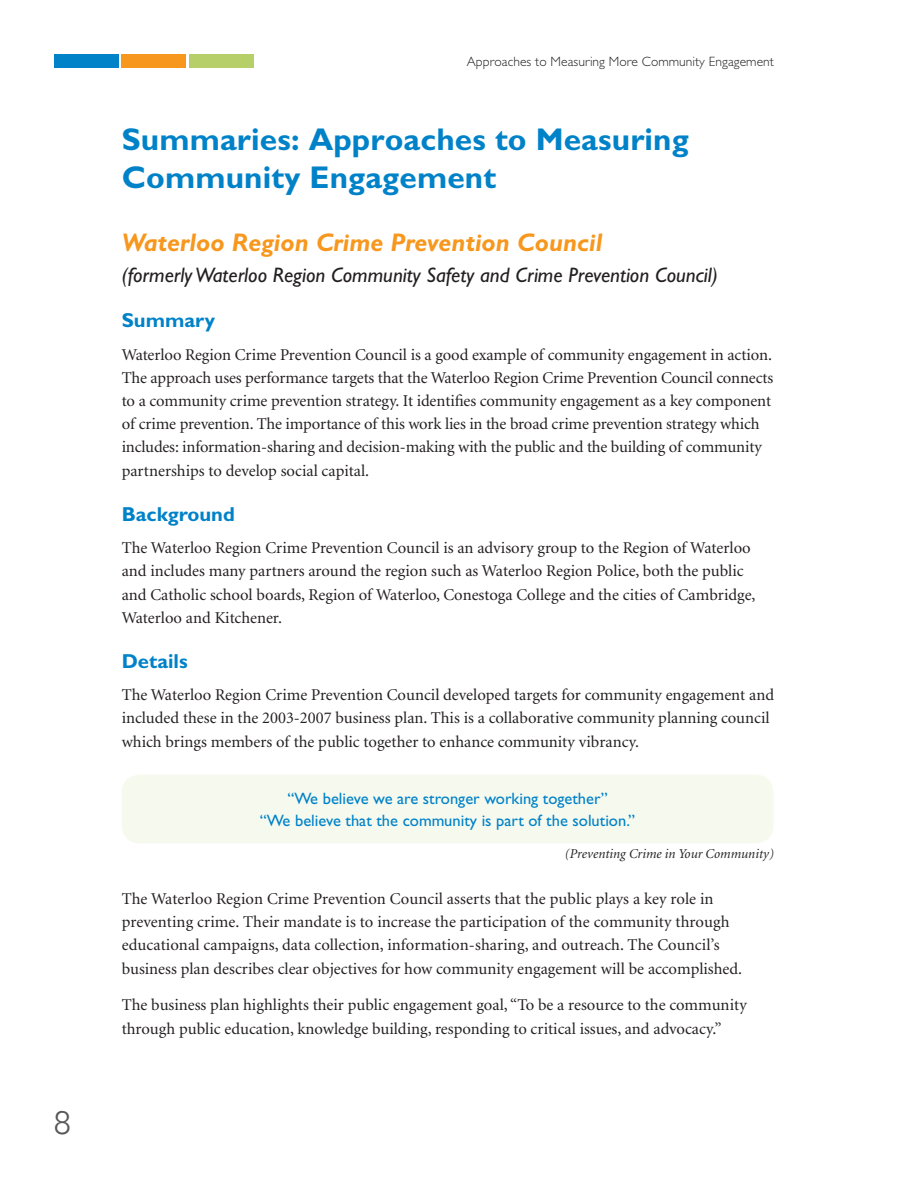
<style>
.page{position:relative;width:918px;height:1188px;background:#fff}
.page>*{position:absolute;margin:0;border:0;box-sizing:border-box;transform-origin:0 0}
.t1{font:33px "Itc Kabel";color:#57585a}
.t2{font:700 31.5px/37.5px "Gill Sans";letter-spacing:.005em;color:#0082c8}
.t3{font:italic 700 25.5px "Gill Sans";color:#f7971d}
.t4{font:italic 21px "Gill Sans";color:#231f20}
.t5{font:700 20.25px "Gill Sans";color:#0082c8}
.t6{font:16.5px/23.2px "Minion";color:#231f20}
.t7{font:16.5px/22.5px "Gill Sans";color:#0082c8;text-align:center}
.t8{font:300 13.5px "Gill Sans";letter-spacing:.005em;color:#231f20}
.t9{font:italic 13.5px "Minion";color:#231f20}
</style>
<div class="page">
<div style="left:54px;top:54px;width:64px;height:14px;background:#0082c8"></div>
<div style="left:190px;top:54px;width:64px;height:14px;background:#b6cf69"></div>
<div style="left:122px;top:54px;width:64px;height:14px;background:#f7971d"></div>
<div style="left:122px;top:775px;width:652px;height:68px;background:#f6f9ee;border-radius:18px"></div>
<h1 class="t1" style="left:54px;top:1104px;width:18px">8</h1>
<p class="t8" style="left:467px;top:54px;width:309px">Approaches to Measuring More Community Engagement</p>
<h2 class="t2" style="left:122px;top:120px;width:569px">Summaries: Approaches to Measuring<br>Community Engagement</h2>
<h3 class="t3" style="left:122px;top:227px;width:482px">Waterloo Region Crime Prevention Council</h3>
<p class="t4" style="left:122px;top:263px;width:598px">(formerly Waterloo Region Community Safety and Crime Prevention Council)</p>
<p class="t5" style="left:122px;top:308px;width:95px">Summary</p>
<p class="t6" style="left:122px;top:343px;width:653px">Waterloo Region Crime Prevention Council is a good example of community engagement in action.<br>The approach uses performance targets that the Waterloo Region Crime Prevention Council connects to a community crime prevention strategy. It identifies community engagement as a key component of crime prevention. The importance of this work lies in the broad crime prevention strategy which includes: information-sharing and decision-making with the public and the building of community partnerships to develop social capital.</p>
<p class="t5" style="left:122px;top:502px;width:115px">Background</p>
<p class="t6" style="left:122px;top:537px;width:635px">The Waterloo Region Crime Prevention Council is an advisory group to the Region of Waterloo and includes many partners around the region such as Waterloo Region Police, both the public and Catholic school boards, Region of Waterloo, Conestoga College and the cities of Cambridge, Waterloo and Kitchener.</p>
<p class="t5" style="left:122px;top:649px;width:68px">Details</p>
<p class="t6" style="left:122px;top:684px;width:654px">The Waterloo Region Crime Prevention Council developed targets for community engagement and included these in the 2003-2007 business plan. This is a collaborative community planning council which brings members of the public together to enhance community vibrancy.</p>
<p class="t7" style="left:260px;top:787px;width:377px">“We believe we are stronger working together”<br>“We believe that the community is part of the solution.”</p>
<p class="t9" style="left:565px;top:847px;width:211px">(Preventing Crime in Your Community)</p>
<p class="t6" style="left:122px;top:888px;width:622px">The Waterloo Region Crime Prevention Council asserts that the public plays a key role in preventing crime. Their mandate is to increase the participation of the community through educational campaigns, data collection, information-sharing, and outreach. The Council’s business plan describes clear objectives for how community engagement will be accomplished.</p>
<p class="t6" style="left:122px;top:994px;width:627px">The business plan highlights their public engagement goal, “To be a resource to the community through public education, knowledge building, responding to critical issues, and advocacy.”</p>
</div>
